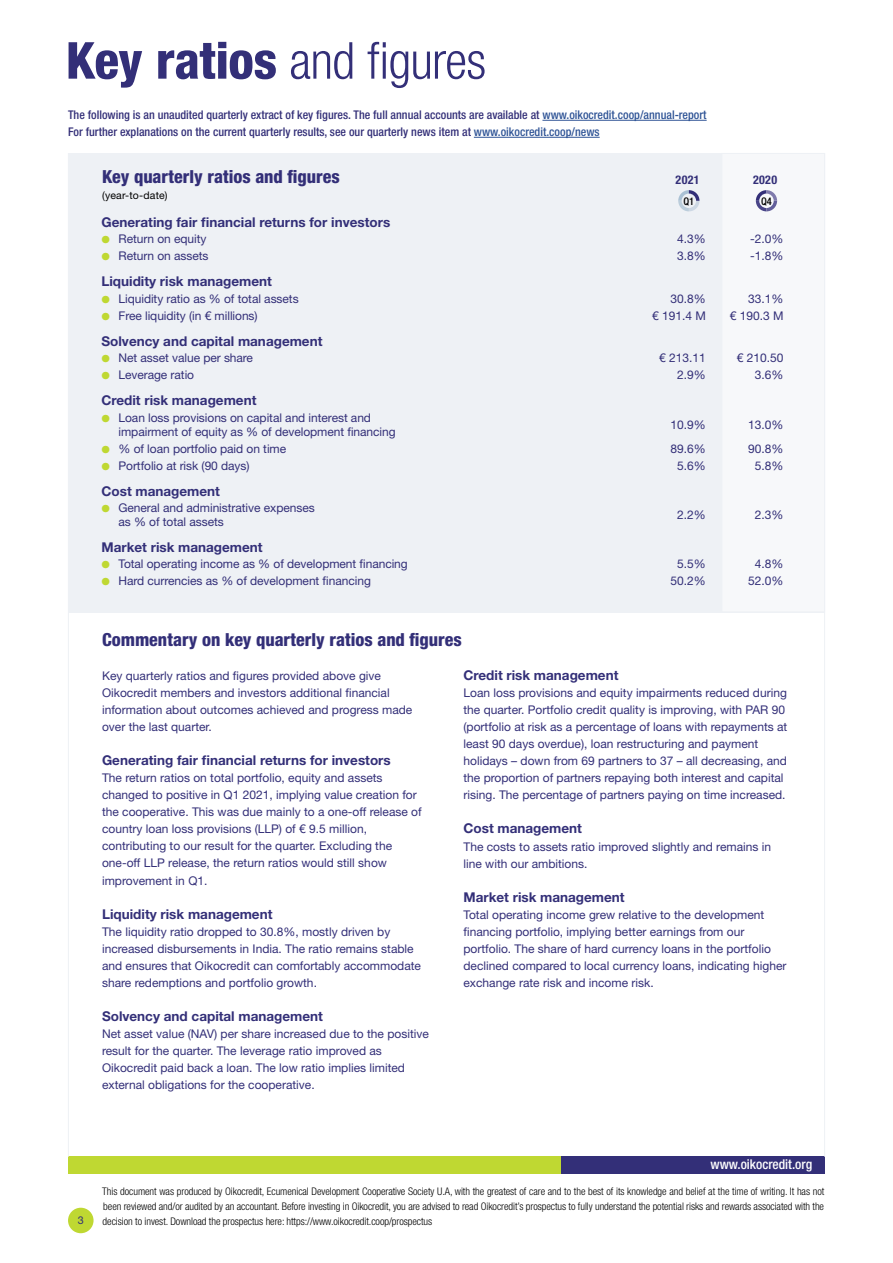
<style>
.page{position:relative;width:893px;height:1263px;background:#fff}
.page>*{position:absolute;margin:0;border:0;box-sizing:border-box;transform-origin:0 0}
.t1{font:300 condensed 51px "Helvetica Neue LT Std";letter-spacing:-.015em;color:#332f78}
.t2{font:800 condensed 18px "Helvetica Neue LT Std";letter-spacing:-.005em;color:#332f78}
.t3{font:700 13.5px "Helvetica Neue LT Std";color:#332f78}
.t4{font:500 condensed 13.5px "Helvetica Neue LT Std";color:#fff}
.t5{font:12px/17px "Helvetica Neue LT Std";color:#332f78}
.t6{font:500 condensed 12px/17px "Helvetica Neue LT Std";color:#332f78}
.t7{font:700 condensed 12px "Helvetica Neue LT Std";letter-spacing:.025em;color:#332f78}
.t8{font:10.8px "Helvetica Neue LT Std";color:#332f78}
.t9{font:300 condensed 10.5px/15px "Helvetica Neue LT Std";letter-spacing:-.005em;color:#000;text-align:justify}
.t10{font:10.5px "Helvetica Neue LT Std";letter-spacing:.015em;color:#000}
.t11{font:500 condensed 10.5px "Helvetica Neue LT Std";color:#000}
.s1{font-weight:800}
.s2{color:#2f5496}
.s3{font-size:21px;color:#bfd832}
</style>
<div class="page">
<div style="left:68px;top:1208px;width:26px;height:25px;background:#bfd832;border-radius:50%"></div>
<div style="left:68px;top:153px;width:757px;height:459px;background:#eef1f5"></div>
<div style="left:721px;top:153px;width:104px;height:459px;background:#f7f8fa"></div>
<hr style="left:542px;top:120px;width:165px;height:1px;background:#2f5496">
<hr style="left:474px;top:137px;width:126px;height:1px;background:#2f5496">
<svg style="left:678px;top:190px;width:21px;height:21px"></svg>
<svg style="left:756px;top:190px;width:21px;height:21px"></svg>
<div style="left:68px;top:1157px;width:493px;height:17px;background:#bfd832"></div>
<div style="left:561px;top:1157px;width:264px;height:17px;background:#332f78"></div>
<hr style="left:68px;top:153px;width:1px;height:1004px;background:#eef1f5">
<hr style="left:824px;top:153px;width:1px;height:1004px;background:#eef1f5">
<h1 class="t1" style="left:66px;top:31px;width:422px"><span class="s1">Key ratios</span> and figures</h1>
<p class="t6" style="left:68px;top:106px;width:640px">The following is an unaudited quarterly extract of key figures. The full annual accounts are available at <span class="s2">www.oikocredit.coop/annual-report<br></span>For further explanations on the current quarterly results, see our quarterly news item at <span class="s2">www.oikocredit.coop/news</span></p>
<h2 class="t2" style="left:102px;top:165px;width:239px">Key quarterly ratios and figures</h2>
<p class="t10" style="left:102px;top:189px;width:67px">(year-to-date)</p>
<p class="t7" style="left:676px;top:172px;width:25px">2021</p>
<p class="t7" style="left:753px;top:172px;width:25px">2020</p>
<p class="t11" style="left:683px;top:195px;width:12px">Q1</p>
<p class="t11" style="left:761px;top:195px;width:12px">Q4</p>
<p class="t3" style="left:101px;top:214px;width:290px">Generating fair financial returns for investors</p>
<p class="t5" style="left:101px;top:230px;width:107px"><span class="s3">•</span> Return on equity</p>
<p class="t5" style="left:677px;top:230px;width:30px">4.3%</p>
<p class="t5" style="left:750px;top:230px;width:35px">-2.0%</p>
<p class="t5" style="left:101px;top:247px;width:109px"><span class="s3">•</span> Return on assets</p>
<p class="t5" style="left:677px;top:247px;width:30px">3.8%</p>
<p class="t5" style="left:750px;top:247px;width:35px">-1.8%</p>
<p class="t3" style="left:101px;top:273px;width:172px">Liquidity risk management</p>
<p class="t5" style="left:101px;top:290px;width:200px"><span class="s3">•</span> Liquidity ratio as % of total assets</p>
<p class="t5" style="left:670px;top:290px;width:37px">30.8%</p>
<p class="t5" style="left:748px;top:290px;width:37px">33.1%</p>
<p class="t5" style="left:101px;top:307px;width:159px"><span class="s3">•</span> Free liquidity (in € millions)</p>
<p class="t5" style="left:652px;top:307px;width:55px">€ 191.4 M</p>
<p class="t5" style="left:730px;top:307px;width:55px">€ 190.3 M</p>
<p class="t3" style="left:101px;top:333px;width:222px">Solvency and capital management</p>
<p class="t5" style="left:101px;top:349px;width:154px"><span class="s3">•</span> Net asset value per share</p>
<p class="t5" style="left:659px;top:349px;width:48px">€ 213.11</p>
<p class="t5" style="left:737px;top:349px;width:48px">€ 210.50</p>
<p class="t5" style="left:101px;top:366px;width:95px"><span class="s3">•</span> Leverage ratio</p>
<p class="t5" style="left:677px;top:366px;width:30px">2.9%</p>
<p class="t5" style="left:755px;top:366px;width:30px">3.6%</p>
<p class="t3" style="left:101px;top:392px;width:156px">Credit risk management</p>
<p class="t5" style="left:119px;top:411px;width:279px;line-height:13.5px;text-indent:-18px"><span class="s3">•</span> Loan loss provisions on capital and interest and impairment of equity as % of development financing</p>
<p class="t5" style="left:670px;top:416px;width:37px">10.9%</p>
<p class="t5" style="left:748px;top:416px;width:37px">13.0%</p>
<p class="t5" style="left:101px;top:440px;width:187px"><span class="s3">•</span> % of loan portfolio paid on time</p>
<p class="t5" style="left:670px;top:440px;width:37px">89.6%</p>
<p class="t5" style="left:748px;top:440px;width:37px">90.8%</p>
<p class="t5" style="left:101px;top:457px;width:150px"><span class="s3">•</span> Portfolio at risk (90 days)</p>
<p class="t5" style="left:677px;top:457px;width:30px">5.6%</p>
<p class="t5" style="left:755px;top:457px;width:30px">5.8%</p>
<p class="t3" style="left:101px;top:482px;width:120px">Cost management</p>
<p class="t5" style="left:119px;top:501px;width:198px;line-height:13.5px;text-indent:-18px"><span class="s3">•</span> General and administrative expenses as % of total assets</p>
<p class="t5" style="left:677px;top:506px;width:30px">2.2%</p>
<p class="t5" style="left:755px;top:506px;width:30px">2.3%</p>
<p class="t3" style="left:101px;top:539px;width:163px">Market risk management</p>
<p class="t5" style="left:101px;top:555px;width:309px"><span class="s3">•</span> Total operating income as % of development financing</p>
<p class="t5" style="left:677px;top:555px;width:30px">5.5%</p>
<p class="t5" style="left:755px;top:555px;width:30px">4.8%</p>
<p class="t5" style="left:101px;top:572px;width:272px"><span class="s3">•</span> Hard currencies as % of development financing</p>
<p class="t5" style="left:670px;top:572px;width:37px">50.2%</p>
<p class="t5" style="left:748px;top:572px;width:37px">52.0%</p>
<h2 class="t2" style="left:102px;top:629px;width:361px">Commentary on key quarterly ratios and figures</h2>
<p class="t5" style="left:102px;top:667px;width:312px">Key quarterly ratios and figures provided above give Oikocredit members and investors additional financial information about outcomes achieved and progress made over the last quarter.</p>
<p class="t3" style="left:102px;top:752px;width:290px">Generating fair financial returns for investors</p>
<p class="t5" style="left:102px;top:769px;width:321px">The return ratios on total portfolio, equity and assets changed to positive in Q1 2021, implying value creation for the cooperative. This was due mainly to a one-off release of country loan loss provisions (LLP) of € 9.5 million, contributing to our result for the quarter. Excluding the one-off LLP release, the return ratios would still show improvement in Q1.</p>
<p class="t3" style="left:102px;top:905px;width:172px">Liquidity risk management</p>
<p class="t5" style="left:102px;top:923px;width:320px">The liquidity ratio dropped to 30.8%, mostly driven by increased disbursements in India. The ratio remains stable and ensures that Oikocredit can comfortably accommodate share redemptions and portfolio growth.</p>
<p class="t3" style="left:102px;top:1007px;width:222px">Solvency and capital management</p>
<p class="t5" style="left:102px;top:1025px;width:328px">Net asset value (NAV) per share increased due to the positive result for the quarter. The leverage ratio improved as Oikocredit paid back a loan. The low ratio implies limited external obligations for the cooperative.</p>
<p class="t3" style="left:463px;top:667px;width:156px">Credit risk management</p>
<p class="t5" style="left:463px;top:684px;width:325px">Loan loss provisions and equity impairments reduced during the quarter. Portfolio credit quality is improving, with PAR 90 (portfolio at risk as a percentage of loans with repayments at least 90 days overdue), loan restructuring and payment holidays – down from 69 partners to 37 – all decreasing, and the proportion of partners repaying both interest and capital rising. The percentage of partners paying on time increased.</p>
<p class="t3" style="left:463px;top:820px;width:120px">Cost management</p>
<p class="t5" style="left:463px;top:837px;width:309px">The costs to assets ratio improved slightly and remains in line with our ambitions.</p>
<p class="t3" style="left:463px;top:888px;width:163px">Market risk management</p>
<p class="t5" style="left:463px;top:906px;width:324px">Total operating income grew relative to the development financing portfolio, implying better earnings from our portfolio. The share of hard currency loans in the portfolio declined compared to local currency loans, indicating higher exchange rate risk and income risk.</p>
<p class="t8" style="left:78px;top:1214px;width:8px">3</p>
<p class="t4" style="left:710px;top:1156px;width:103px">www.oikocredit.org</p>
<p class="t9" style="left:102px;top:1183px;width:724px">This document was produced by Oikocredit, Ecumenical Development Cooperative Society U.A, with the greatest of care and to the best of its knowledge and belief at the time of writing. It has not been reviewed and/or audited by an accountant. Before investing in Oikocredit, you are advised to read Oikocredit’s prospectus to fully understand the potential risks and rewards associated with the decision to invest. Download the prospectus here: https://www.oikocredit.coop/prospectus</p>
</div>
